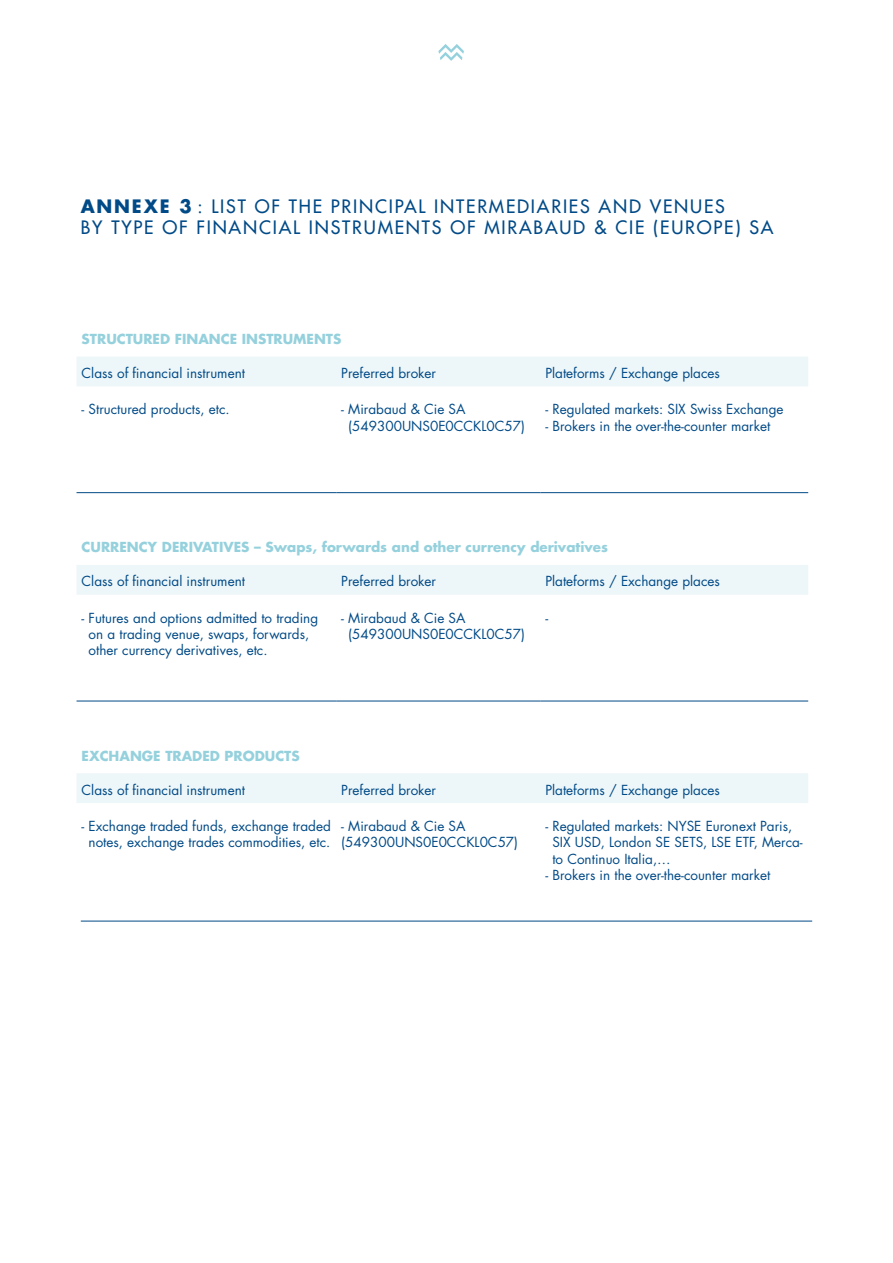
<style>
.page{position:relative;width:893px;height:1263px;background:#fff}
.page>*{position:absolute;margin:0;border:0;box-sizing:border-box;transform-origin:0 0}
.Texte_courant{font:500 18px/21.8px "Futura Std";letter-spacing:.1em;color:#004a87}
.t1{font:13.5px/16.2px "Futura Std";color:#004a87}
.t2{font:700 13.5px "Futura Std";color:#95d1dd}
.s1{font-weight:700}
</style>
<div class="page">
<svg style="left:438px;top:44px;width:26px;height:17px"></svg>
<svg style="left:77px;top:357px;width:731px;height:446px"></svg>
<hr style="left:77px;top:492px;width:259px;height:1px;background:#004a87">
<hr style="left:336px;top:492px;width:204px;height:1px;background:#004a87">
<hr style="left:540px;top:492px;width:268px;height:1px;background:#004a87">
<hr style="left:77px;top:701px;width:259px;height:1px;background:#004a87">
<hr style="left:336px;top:701px;width:204px;height:1px;background:#004a87">
<hr style="left:540px;top:701px;width:268px;height:1px;background:#004a87">
<hr style="left:81px;top:921px;width:731px;height:1px;background:#004a87">
<hr style="left:892px;top:0;width:1px;height:1263px;background:#002855">
<p class="Texte_courant" style="left:81px;top:195px;width:694px"><span class="s1">ANNEXE 3</span> : LIST OF THE PRINCIPAL INTERMEDIARIES AND VENUES<br>BY TYPE OF FINANCIAL INSTRUMENTS OF MIRABAUD &amp; CIE (EUROPE) SA</p>
<p class="t2" style="left:82px;top:330px;width:261px">STRUCTURED FINANCE INSTRUMENTS</p>
<p class="t1" style="left:82px;top:365px;width:165px">Class of financial instrument</p>
<p class="t1" style="left:341px;top:365px;width:96px">Preferred broker</p>
<p class="t1" style="left:545px;top:365px;width:176px">Plateforms / Exchange places</p>
<p class="t1" style="left:82px;top:401px;width:150px">- Structured products, etc.</p>
<p class="t1" style="left:348px;top:401px;width:178px;text-indent:-7px">- Mirabaud &amp; Cie SA (549300UNS0E0CCKL0C57)</p>
<p class="t1" style="left:545px;top:401px;width:240px">- Regulated markets: SIX Swiss Exchange</p>
<p class="t1" style="left:545px;top:418px;width:226px">- Brokers in the over-the-counter market</p>
<p class="t2" style="left:82px;top:538px;width:528px">CURRENCY DERIVATIVES – Swaps, forwards and other currency derivatives</p>
<p class="t1" style="left:82px;top:573px;width:165px">Class of financial instrument</p>
<p class="t1" style="left:341px;top:573px;width:96px">Preferred broker</p>
<p class="t1" style="left:545px;top:573px;width:176px">Plateforms / Exchange places</p>
<p class="t1" style="left:89px;top:610px;width:231px;text-indent:-7px">- Futures and options admitted to trading on a trading venue, swaps, forwards, other currency derivatives, etc.</p>
<p class="t1" style="left:348px;top:610px;width:178px;text-indent:-7px">- Mirabaud &amp; Cie SA (549300UNS0E0CCKL0C57)</p>
<p class="t1" style="left:545px;top:610px;width:4px">-</p>
<p class="t2" style="left:82px;top:746px;width:220px">EXCHANGE TRADED PRODUCTS</p>
<p class="t1" style="left:82px;top:782px;width:165px">Class of financial instrument</p>
<p class="t1" style="left:341px;top:782px;width:96px">Preferred broker</p>
<p class="t1" style="left:545px;top:782px;width:176px">Plateforms / Exchange places</p>
<p class="t1" style="left:82px;top:818px;width:251px;text-align:center">- Exchange traded funds, exchange traded notes, exchange trades commodities, etc.</p>
<p class="t1" style="left:341px;top:818px;width:178px">- Mirabaud &amp; Cie SA (549300UNS0E0CCKL0C57)</p>
<p class="t1" style="left:552px;top:818px;width:252px;text-indent:-7px">- Regulated markets: NYSE Euronext Paris,<br>SIX USD, London SE SETS, LSE ETF, Merca&shy;to Continuo Italia,…</p>
<p class="t1" style="left:545px;top:867px;width:226px">- Brokers in the over-the-counter market</p>
</div>
